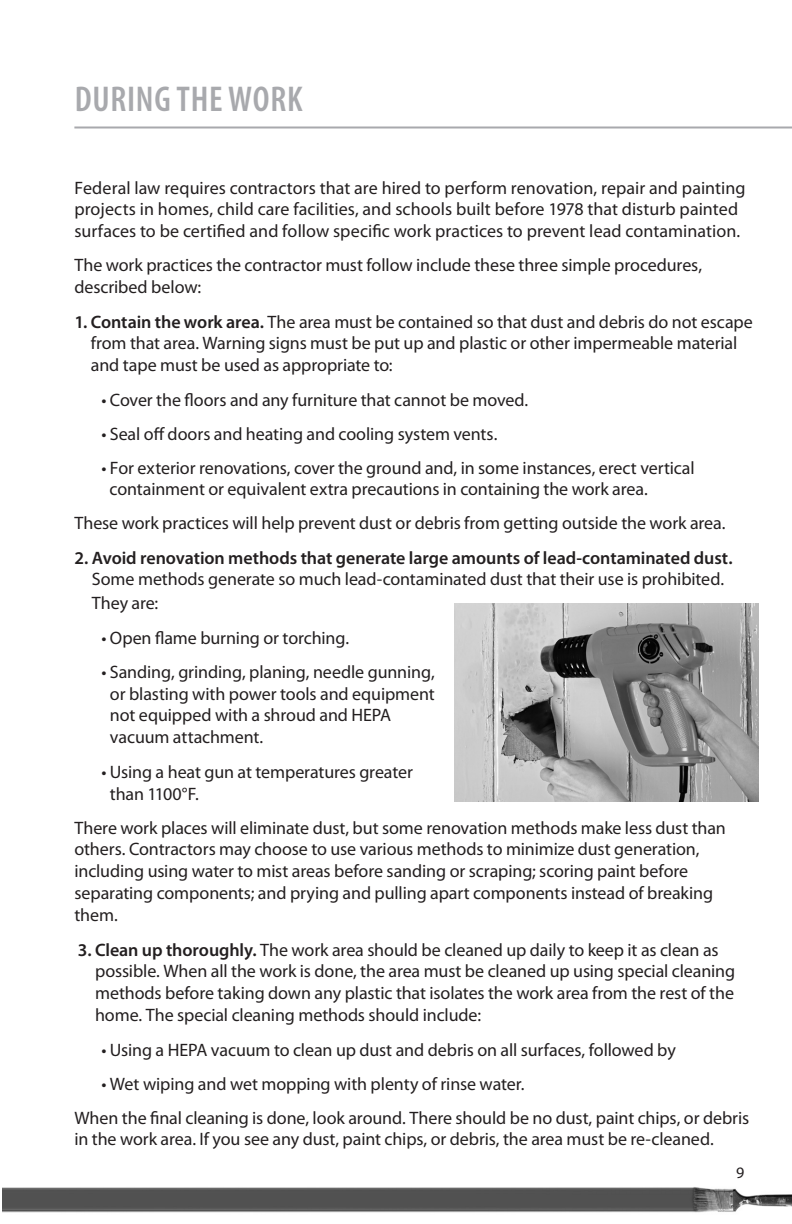
<style>
.page{position:relative;width:792px;height:1224px;background:#fff}
.page>*{position:absolute;margin:0;border:0;box-sizing:border-box;transform-origin:0 0}
.t1{font:600 condensed 36px "Myriad Pro";letter-spacing:.02em;color:#a8a9ad}
.t2{font:18px/22px "Myriad Pro";letter-spacing:-.005em;color:#231f20}
.t3{font:600 18px/22px "Myriad Pro";letter-spacing:-.005em;color:#231f20;text-align:center}
.t4{font:16px "Myriad Pro";color:#231f20}
.s1{font-weight:600}
.s2{font-weight:400}
</style>
<div class="page">
<img style="left:2px;top:1187px;width:790px;height:26px">
<hr style="left:74px;top:126px;width:718px;height:2px;background:#a8a9ad">
<img style="left:454px;top:603px;width:304px;height:199px">
<p class="t1" style="left:75px;top:79px;width:229px">DURING THE WORK</p>
<p class="t2" style="left:74px;top:176px;width:673px">Federal law requires contractors that are hired to perform renovation, repair and painting projects in homes, child care facilities, and schools built before 1978 that disturb painted surfaces to be certified and follow specific work practices to prevent lead contamination.</p>
<p class="t2" style="left:74px;top:254px;width:629px">The work practices the contractor must follow include these three simple procedures, described below:</p>
<p class="t2" style="left:91px;top:310px;width:664px;text-indent:-16px"><span class="s1">1. Contain the work area.</span> The area must be contained so that dust and debris do not escape from that area. Warning signs must be put up and plastic or other impermeable material and tape must be used as appropriate to:</p>
<p class="t2" style="left:101px;top:388px;width:428px">• Cover the floors and any furniture that cannot be moved.</p>
<p class="t2" style="left:101px;top:422px;width:398px">• Seal off doors and heating and cooling system vents.</p>
<p class="t2" style="left:110px;top:456px;width:587px;text-indent:-8px">• For exterior renovations, cover the ground and, in some instances, erect vertical containment or equivalent extra precautions in containing the work area.</p>
<p class="t2" style="left:74px;top:512px;width:653px">These work practices will help prevent dust or debris from getting outside the work area.</p>
<p class="t3" style="left:74px;top:546px;width:660px">2. Avoid renovation methods that generate large amounts of lead-contaminated dust.<br><span class="s2">Some methods generate so much lead-contaminated dust that their use is prohibited.</span></p>
<p class="t2" style="left:92px;top:592px;width:68px">They are:</p>
<p class="t2" style="left:101px;top:626px;width:249px">• Open flame burning or torching.</p>
<p class="t2" style="left:110px;top:660px;width:326px;text-indent:-9px">• Sanding, grinding, planing, needle gunning, or blasting with power tools and equipment not equipped with a shroud and HEPA vacuum attachment.</p>
<p class="t2" style="left:110px;top:760px;width:305px;text-indent:-9px">• Using a heat gun at temperatures greater than 1100°F.</p>
<p class="t2" style="left:74px;top:816px;width:653px">There work places will eliminate dust, but some renovation methods make less dust than others. Contractors may choose to use various methods to minimize dust generation, including using water to mist areas before sanding or scraping; scoring paint before separating components; and prying and pulling apart components instead of breaking them.</p>
<p class="t2" style="left:95px;top:938px;width:642px;text-indent:-17px"><span class="s1">3. Clean up thoroughly.</span> The work area should be cleaned up daily to keep it as clean as possible. When all the work is done, the area must be cleaned up using special cleaning methods before taking down any plastic that isolates the work area from the rest of the home. The special cleaning methods should include:</p>
<p class="t2" style="left:101px;top:1038px;width:576px">• Using a HEPA vacuum to clean up dust and debris on all surfaces, followed by</p>
<p class="t2" style="left:101px;top:1072px;width:425px">• Wet wiping and wet mopping with plenty of rinse water.</p>
<p class="t2" style="left:74px;top:1106px;width:676px">When the final cleaning is done, look around. There should be no dust, paint chips, or debris in the work area. If you see any dust, paint chips, or debris, the area must be re-cleaned.</p>
<p class="t4" style="left:736px;top:1163px;width:10px">9</p>
</div>
